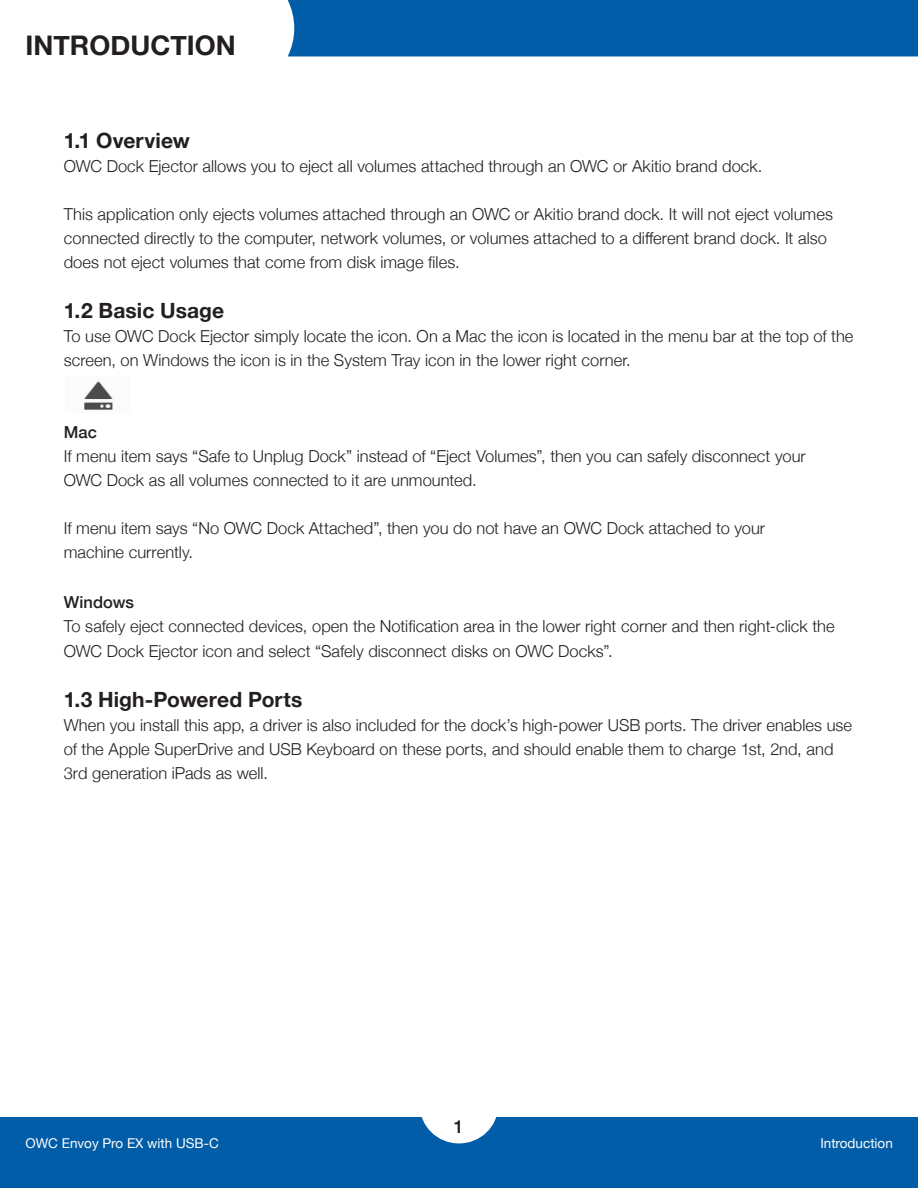
<style>
.page{position:relative;width:918px;height:1188px;background:#fff}
.page>*{position:absolute;margin:0;border:0;box-sizing:border-box;transform-origin:0 0}
.Section_Header{font:700 27px "Helvetica Neue";color:#231f20}
.Subhead_Paragraph{font:700 21px "Helvetica Neue";letter-spacing:.005em;color:#231f20}
.t1{font:500 18px "Helvetica Neue";color:#231f20}
.Subhead_Paragraph-2{font:300 16.5px/24px "Helvetica Neue";letter-spacing:.005em;color:#231f20}
.Subhead_Paragraph-3{font:500 16.5px "Helvetica Neue";letter-spacing:.005em;color:#231f20}
.t2{font:13.5px "Helvetica Neue";color:#fff}
</style>
<div class="page">
<div style="left:0;top:1118px;width:918px;height:70px;background:#015da7"></div>
<div style="left:420px;top:1068px;width:78px;height:75px;background:#fff;border-radius:50%"></div>
<div style="left:288px;top:0;width:630px;height:56px;background:#015da7"></div>
<img style="left:84px;top:381px;width:29px;height:29px">
<p class="Section_Header" style="left:26px;top:24px;width:212px">INTRODUCTION</p>
<p class="Subhead_Paragraph" style="left:64px;top:124px;width:128px">1.1 Overview</p>
<p class="Subhead_Paragraph-2" style="left:64px;top:153px;width:700px">OWC Dock Ejector allows you to eject all volumes attached through an OWC or Akitio brand dock.</p>
<p class="Subhead_Paragraph-2" style="left:64px;top:201px;width:771px">This application only ejects volumes attached through an OWC or Akitio brand dock. It will not eject volumes connected directly to the computer, network volumes, or volumes attached to a different brand dock. It also does not eject volumes that come from disk image files.</p>
<p class="Subhead_Paragraph" style="left:64px;top:294px;width:162px">1.2 Basic Usage</p>
<p class="Subhead_Paragraph-2" style="left:64px;top:323px;width:791px">To use OWC Dock Ejector simply locate the icon. On a Mac the icon is located in the menu bar at the top of the screen, on Windows the icon is in the System Tray icon in the lower right corner.</p>
<p class="Subhead_Paragraph-3" style="left:64px;top:419px;width:35px">Mac</p>
<p class="Subhead_Paragraph-2" style="left:64px;top:443px;width:743px">If menu item says “Safe to Unplug Dock” instead of “Eject Volumes”, then you can safely disconnect your</p>
<p class="Subhead_Paragraph-2" style="left:64px;top:467px;width:414px">OWC Dock as all volumes connected to it are unmounted.</p>
<p class="Subhead_Paragraph-2" style="left:64px;top:515px;width:703px">If menu item says “No OWC Dock Attached”, then you do not have an OWC Dock attached to your</p>
<p class="Subhead_Paragraph-2" style="left:64px;top:539px;width:131px">machine currently.</p>
<p class="Subhead_Paragraph-3" style="left:64px;top:588px;width:72px">Windows</p>
<p class="Subhead_Paragraph-2" style="left:64px;top:612px;width:772px;line-height:25.2px">To safely eject connected devices, open the Notification area in the lower right corner and then right-click the<br>OWC Dock Ejector icon and select “Safely disconnect disks on OWC Docks”.</p>
<p class="Subhead_Paragraph" style="left:64px;top:683px;width:240px">1.3 High-Powered Ports</p>
<p class="Subhead_Paragraph-2" style="left:64px;top:712px;width:790px">When you install this app, a driver is also included for the dock’s high-power USB ports. The driver enables use of the Apple SuperDrive and USB Keyboard on these ports, and should enable them to charge 1st, 2nd, and<br>3rd generation iPads as well.</p>
<p class="t1" style="left:454px;top:1112px;width:12px">1</p>
<p class="t2" style="left:26px;top:1134px;width:195px">OWC Envoy Pro EX with USB-C</p>
<p class="t2" style="left:820px;top:1134px;width:74px">Introduction</p>
</div>
